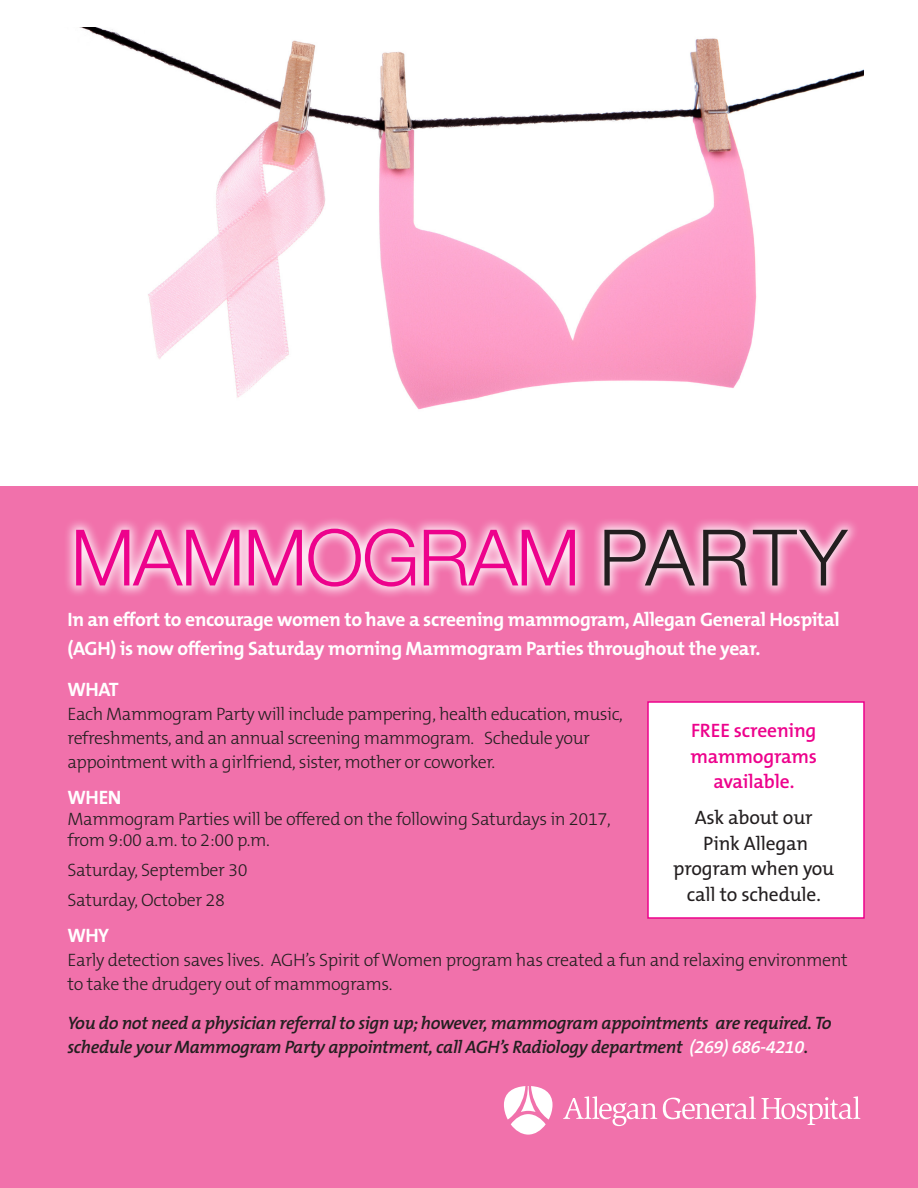
<style>
.page{position:relative;width:918px;height:1188px;background:#fff}
.page>*{position:absolute;margin:0;border:0;box-sizing:border-box;transform-origin:0 0}
.t1{font:300 78px "Helvetica Neue";letter-spacing:-.02em;color:#ed028c}
.t2{font:700 19.5px/28.5px "The Mix B7";letter-spacing:-.02em;color:#fff}
.t3{font:19.5px/25.5px "The Mix B5 Plain";letter-spacing:-.01em;color:#231f20;text-align:center}
.t4{font:600 19.5px/25.5px "The Mix B6";letter-spacing:-.01em;color:#ed028c;text-align:center}
.t5{font:300 18px/24px "The Mix B3";letter-spacing:-.025em;color:#231f20}
.t6{font:italic 600 18px/24px "The Mix B6";letter-spacing:-.02em;color:#231f20}
.s1{color:#231f20}
.s2{color:#fff}
</style>
<div class="page">
<div style="left:0;top:486px;width:918px;height:702px;background:#f171ab"></div>
<div style="left:63px;top:516px;width:797px;height:83px;background:#fff;opacity:.85"></div>
<img style="left:79px;top:27px;width:785px;height:383px">
<svg style="left:504px;top:1086px;width:49px;height:49px"></svg>
<svg style="left:563px;top:1096px;width:94px;height:30px"></svg>
<svg style="left:663px;top:1096px;width:197px;height:29px"></svg>
<div style="left:648px;top:702px;width:216px;height:216px;background:#fff"></div>
<div style="left:647px;top:701px;width:218px;height:218px;border:2px solid #ed028c"></div>
<p class="t1" style="left:71px;top:510px;width:778px">MAMMOGRAM <span class="s1">PARTY</span></p>
<p class="t2" style="left:68px;top:606px;width:774px">In an effort to encourage women to have a screening mammogram, Allegan General Hospital (AGH) is now offering Saturday morning Mammogram Parties throughout the year.</p>
<p class="t2" style="left:68px;top:676px;width:53px">WHAT</p>
<p class="t5" style="left:68px;top:703px;width:557px">Each Mammogram Party will include pampering, health education, music, refreshments, and an annual screening mammogram. Schedule your appointment with a girlfriend, sister, mother or coworker.</p>
<p class="t2" style="left:68px;top:784px;width:56px">WHEN</p>
<p class="t5" style="left:68px;top:809px;width:545px;line-height:21px">Mammogram Parties will be offered on the following Saturdays in 2017, from 9:00 a.m. to 2:00 p.m.</p>
<p class="t5" style="left:68px;top:859px;width:182px">Saturday, September 30</p>
<p class="t5" style="left:68px;top:888px;width:159px">Saturday, October 28</p>
<p class="t2" style="left:68px;top:922px;width:43px">WHY</p>
<p class="t5" style="left:68px;top:949px;width:782px">Early detection saves lives. AGH’s Spirit of Women program has created a fun and relaxing environment to take the drudgery out of mammograms.</p>
<p class="t6" style="left:68px;top:1012px;width:766px">You do not need a physician referral to sign up; however, mammogram appointments are required. To schedule your Mammogram Party appointment, call AGH’s Radiology department <span class="s2">(269) 686-4210</span>.</p>
<p class="t4" style="left:690px;top:719px;width:128px">FREE screening mammograms available.</p>
<p class="t3" style="left:673px;top:806px;width:163px">Ask about our<br>Pink Allegan program when you call to schedule.</p>
</div>
